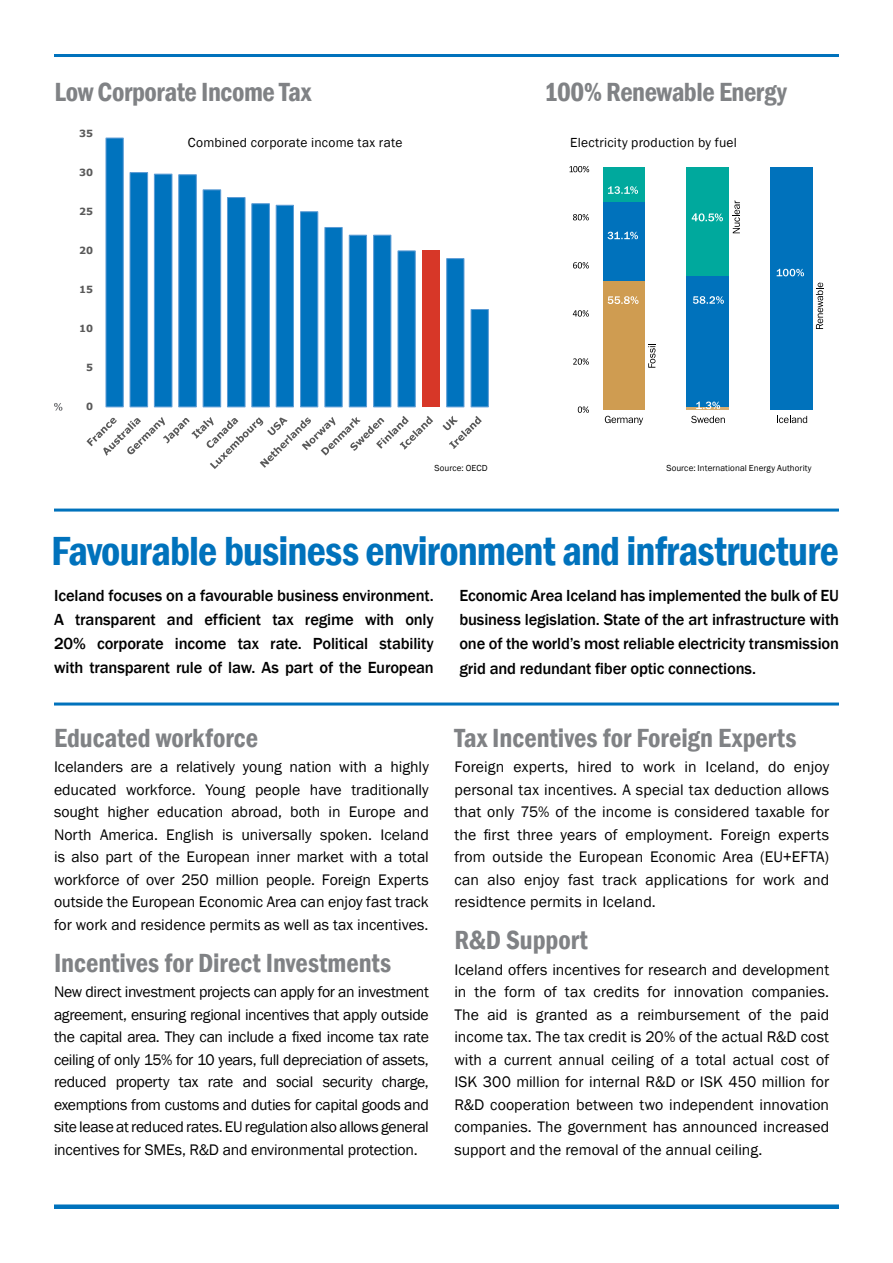
<style>
.page{position:relative;width:893px;height:1263px;background:#fff}
.page>*{position:absolute;margin:0;border:0;box-sizing:border-box;transform-origin:0 0}
.t1{font:600 condensed 41.85px "Franklin Gothic";letter-spacing:-.02em;color:#0072bc}
.t2{font:600 condensed 27px "Franklin Gothic";letter-spacing:-.005em;color:#808285}
.t3{font:500 16.5px/24px "Franklin Gothic";letter-spacing:-.01em;color:#000;text-align:justify}
.t4{font:15.75px/22.5px "Franklin Gothic";color:#000;text-align:justify}
.t5{font:13.5px "Franklin Gothic";letter-spacing:.015em;color:#000}
.t6{font:700 9.9px "Verdana";letter-spacing:.01em;color:#595959}
.t7{font:9px "Franklin Gothic";letter-spacing:.005em;color:#000}
</style>
<div class="page">
<svg style="left:54px;top:403px;width:8px;height:8px"></svg>
<svg style="left:105px;top:137px;width:384px;height:270px"></svg>
<svg style="left:86px;top:416px;width:347px;height:53px"></svg>
<svg style="left:442px;top:416px;width:40px;height:33px"></svg>
<div style="left:603px;top:201px;width:42px;height:80px;background:#0072bc"></div>
<div style="left:603px;top:167px;width:42px;height:35px;background:#00a99d"></div>
<div style="left:603px;top:281px;width:42px;height:129px;background:#cf9c51"></div>
<svg style="left:605px;top:416px;width:38px;height:9px"></svg>
<svg style="left:691px;top:416px;width:34px;height:7px"></svg>
<svg style="left:777px;top:416px;width:30px;height:7px"></svg>
<div style="left:770px;top:167px;width:42px;height:243px;background:#0072bc"></div>
<hr style="left:687px;top:407px;width:42px;height:3px;background:#d7ad70">
<div style="left:687px;top:276px;width:42px;height:131px;background:#0072bc"></div>
<div style="left:687px;top:167px;width:42px;height:109px;background:#00a99d"></div>
<svg style="left:648px;top:344px;width:7px;height:24px"></svg>
<svg style="left:733px;top:201px;width:7px;height:32px"></svg>
<svg style="left:816px;top:282px;width:7px;height:47px"></svg>
<svg style="left:578px;top:406px;width:11px;height:7px"></svg>
<svg style="left:573px;top:358px;width:16px;height:7px"></svg>
<svg style="left:573px;top:310px;width:16px;height:7px"></svg>
<svg style="left:573px;top:262px;width:16px;height:7px"></svg>
<svg style="left:573px;top:214px;width:16px;height:6px"></svg>
<svg style="left:569px;top:166px;width:20px;height:6px"></svg>
<svg style="left:607px;top:232px;width:31px;height:7px"></svg>
<svg style="left:608px;top:186px;width:30px;height:8px"></svg>
<svg style="left:696px;top:402px;width:24px;height:7px"></svg>
<svg style="left:693px;top:296px;width:31px;height:8px"></svg>
<svg style="left:777px;top:269px;width:27px;height:7px"></svg>
<hr style="left:54px;top:702px;width:785px;height:3px;background:#0072bc">
<div style="left:54px;top:1204px;width:785px;height:5px;background:#0072bc"></div>
<hr style="left:54px;top:509px;width:785px;height:3px;background:#0072bc">
<hr style="left:54px;top:54px;width:785px;height:3px;background:#0072bc">
<svg style="left:692px;top:213px;width:31px;height:8px"></svg>
<svg style="left:608px;top:296px;width:30px;height:8px"></svg>
<h2 class="t2" style="left:54px;top:74px;width:258px">Low Corporate Income Tax</h2>
<h2 class="t2" style="left:544px;top:74px;width:244px">100% Renewable Energy</h2>
<p class="t6" style="left:79px;top:126px;width:16px">35</p>
<p class="t6" style="left:79px;top:165px;width:16px">30</p>
<p class="t6" style="left:79px;top:204px;width:16px">25</p>
<p class="t6" style="left:79px;top:244px;width:16px">20</p>
<p class="t6" style="left:79px;top:283px;width:16px">15</p>
<p class="t6" style="left:79px;top:322px;width:16px">10</p>
<p class="t6" style="left:86px;top:361px;width:9px">5</p>
<p class="t6" style="left:86px;top:400px;width:9px">0</p>
<p class="t5" style="left:188px;top:134px;width:216px">Combined corporate income tax rate</p>
<p class="t5" style="left:570px;top:134px;width:168px">Electricity production by fuel</p>
<p class="t7" style="left:435px;top:463px;width:55px">Source: OECD</p>
<p class="t7" style="left:666px;top:463px;width:147px">Source: International Energy Authority</p>
<h1 class="t1" style="left:51px;top:523px;width:790px">Favourable business environment and infrastructure</h1>
<p class="t3" style="left:54px;top:584px;width:381px">Iceland focuses on a favourable business environment.<br>A transparent and efficient tax regime with only 20% corporate income tax rate. Political stability with transparent rule of law. As part of the European</p>
<p class="t3" style="left:459px;top:584px;width:381px">Economic Area Iceland has implemented the bulk of EU business legislation. State of the art infrastructure with one of the world’s most reliable electricity transmission grid and redundant fiber optic connections.</p>
<h2 class="t2" style="left:54px;top:720px;width:206px">Educated workforce</h2>
<p class="t4" style="left:54px;top:756px;width:376px">Icelanders are a relatively young nation with a highly educated workforce. Young people have traditionally sought higher education abroad, both in Europe and North America. English is universally spoken. Iceland is also part of the European inner market with a total workforce of over 250 million people. Foreign Experts outside the European Economic Area can enjoy fast track for work and residence permits as well as tax incentives.</p>
<h2 class="t2" style="left:54px;top:945px;width:339px">Incentives for Direct Investments</h2>
<p class="t4" style="left:54px;top:981px;width:376px">New direct investment projects can apply for an investment agreement, ensuring regional incentives that apply outside the capital area. They can include a fixed income tax rate ceiling of only 15% for 10 years, full depreciation of assets, reduced property tax rate and social security charge, exemptions from customs and duties for capital goods and site lease at reduced rates. EU regulation also allows general incentives for SMEs, R&amp;D and environmental protection.</p>
<h2 class="t2" style="left:454px;top:720px;width:344px">Tax Incentives for Foreign Experts</h2>
<p class="t4" style="left:454px;top:756px;width:376px">Foreign experts, hired to work in Iceland, do enjoy personal tax incentives. A special tax deduction allows that only 75% of the income is considered taxable for the first three years of employment. Foreign experts from outside the European Economic Area (EU+EFTA) can also enjoy fast track applications for work and residtence permits in Iceland.</p>
<h2 class="t2" style="left:454px;top:922px;width:135px">R&amp;D Support</h2>
<p class="t4" style="left:454px;top:958px;width:376px">Iceland offers incentives for research and development in the form of tax credits for innovation companies.<br>The aid is granted as a reimbursement of the paid income tax. The tax credit is 20% of the actual R&amp;D cost with a current annual ceiling of a total actual cost of ISK 300 million for internal R&amp;D or ISK 450 million for R&amp;D cooperation between two independent innovation companies. The government has announced increased support and the removal of the annual ceiling.</p>
</div>
